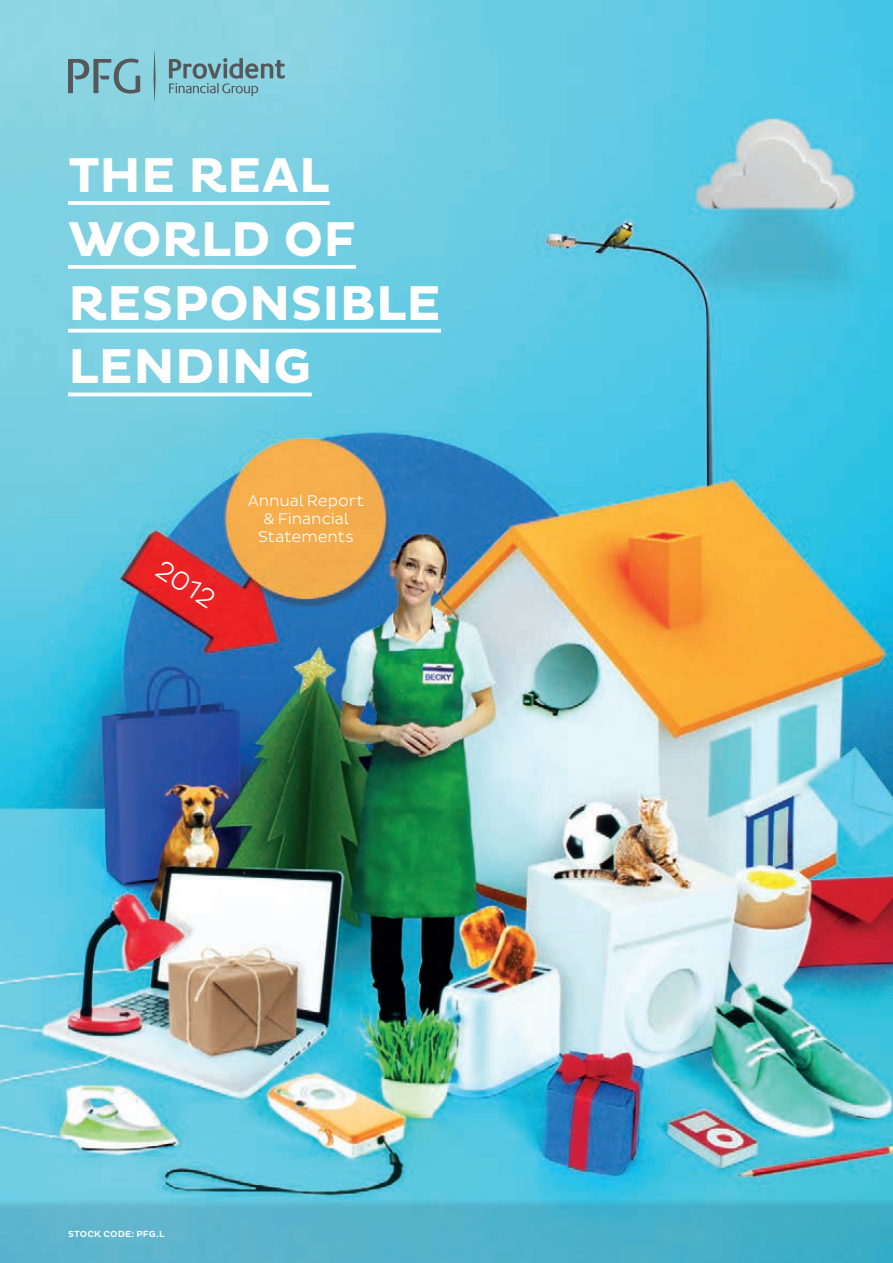
<style>
.page{position:relative;width:893px;height:1263px;background:#fff}
.page>*{position:absolute;margin:0;border:0;box-sizing:border-box;transform-origin:0 0}
.Header_Style_01{font:700 49.8px "Pluto";letter-spacing:-.01em;color:#fff}
.t1{font:300 27px "Pluto Sans";color:#fff}
.t2{font:300 15.75px/18px "Pluto Sans";letter-spacing:-.005em;color:#fff;text-align:center}
.Pagination___Ranged{font:500 9px "Pluto";letter-spacing:.02em;color:#fff}
</style>
<div class="page">
<img style="left:0;top:0;width:893px;height:1178px">
<svg style="left:68px;top:59px;width:72px;height:35px;background:#77a7b0"></svg>
<svg style="left:154px;top:51px;width:2px;height:51px"></svg>
<svg style="left:169px;top:58px;width:116px;height:38px;background:#7bb0bb"></svg>
<img style="left:0;top:1178px;width:893px;height:85px">
<svg style="left:68px;top:201px;width:262px;height:4px"></svg>
<svg style="left:68px;top:265px;width:288px;height:4px"></svg>
<svg style="left:68px;top:329px;width:373px;height:4px"></svg>
<svg style="left:68px;top:392px;width:244px;height:4px"></svg>
<p class="Header_Style_01" style="left:68px;top:147px;width:263px">THE REAL</p>
<p class="Header_Style_01" style="left:68px;top:211px;width:289px">WORLD OF</p>
<p class="Header_Style_01" style="left:68px;top:274px;width:374px">RESPONSIBLE</p>
<p class="Header_Style_01" style="left:68px;top:338px;width:245px">LENDING</p>
<p class="t1" style="left:167px;top:553px;width:67px;rotate:34deg">2012</p>
<p class="t2" style="left:248px;top:492px;width:118px">Annual Report &amp; Financial<br>Statements</p>
<p class="Pagination___Ranged" style="left:68px;top:1229px;width:98px">STOCK CODE: PFG.L</p>
</div>
